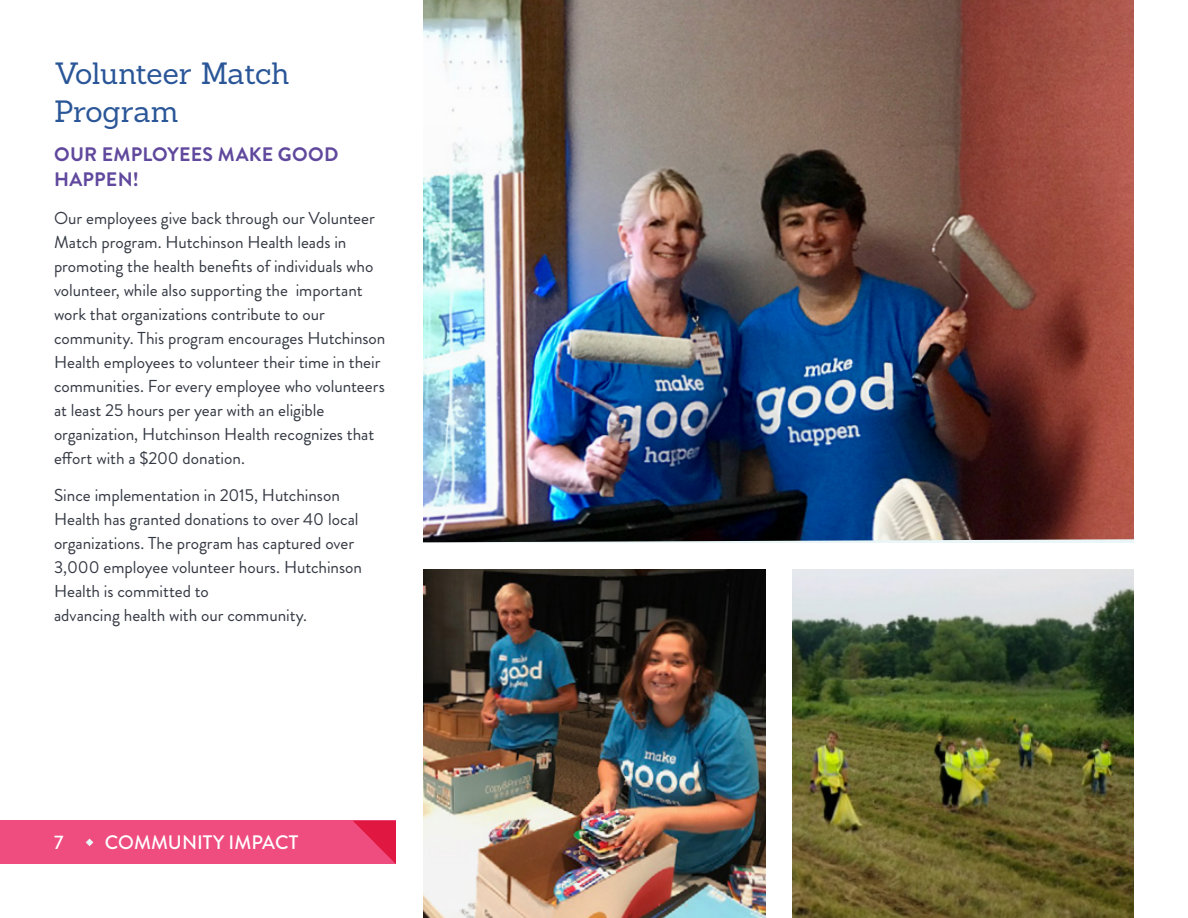
<style>
.page{position:relative;width:1188px;height:918px;background:#fff}
.page>*{position:absolute;margin:0;border:0;box-sizing:border-box;transform-origin:0 0}
.t1{font:30px/37.5px "Sanchez";letter-spacing:-.015em;color:#2a5698}
.t2{font:700 19.5px/25.5px "Brandon Grotesque";letter-spacing:.015em;color:#60489d}
.t3{font:500 19.5px "Brandon Grotesque";color:#fff}
.t4{font:17.25px/24px "Brandon Grotesque";letter-spacing:-.005em;color:#333842}
</style>
<div class="page">
<div style="left:0;top:821px;width:396px;height:43px;background:#ef4d80"></div>
<svg style="left:353px;top:821px;width:43px;height:43px"></svg>
<svg style="left:86px;top:839px;width:7px;height:7px"></svg>
<img style="left:423px;top:0;width:711px;height:542px">
<img style="left:423px;top:570px;width:342px;height:348px">
<img style="left:792px;top:570px;width:342px;height:348px">
<h1 class="t1" style="left:54px;top:54px;width:237px">Volunteer Match<br>Program</h1>
<p class="t2" style="left:54px;top:141px;width:286px">OUR EMPLOYEES MAKE GOOD<br>HAPPEN!</p>
<p class="t4" style="left:54px;top:206px;width:333px">Our employees give back through our Volunteer Match program. Hutchinson Health leads in promoting the health benefits of individuals who volunteer, while also supporting the important work that organizations contribute to our community. This program encourages Hutchinson Health employees to volunteer their time in their communities. For every employee who volunteers at least 25 hours per year with an eligible organization, Hutchinson Health recognizes that effort with a $200 donation.</p>
<p class="t4" style="left:54px;top:483px;width:310px">Since implementation in 2015, Hutchinson Health has granted donations to over 40 local organizations. The program has captured over 3,000 employee volunteer hours. Hutchinson Health is committed to<br>advancing health with our community.</p>
<p class="t3" style="left:54px;top:829px;width:11px">7</p>
<p class="t3" style="left:105px;top:829px;width:195px">COMMUNITY IMPACT</p>
</div>
